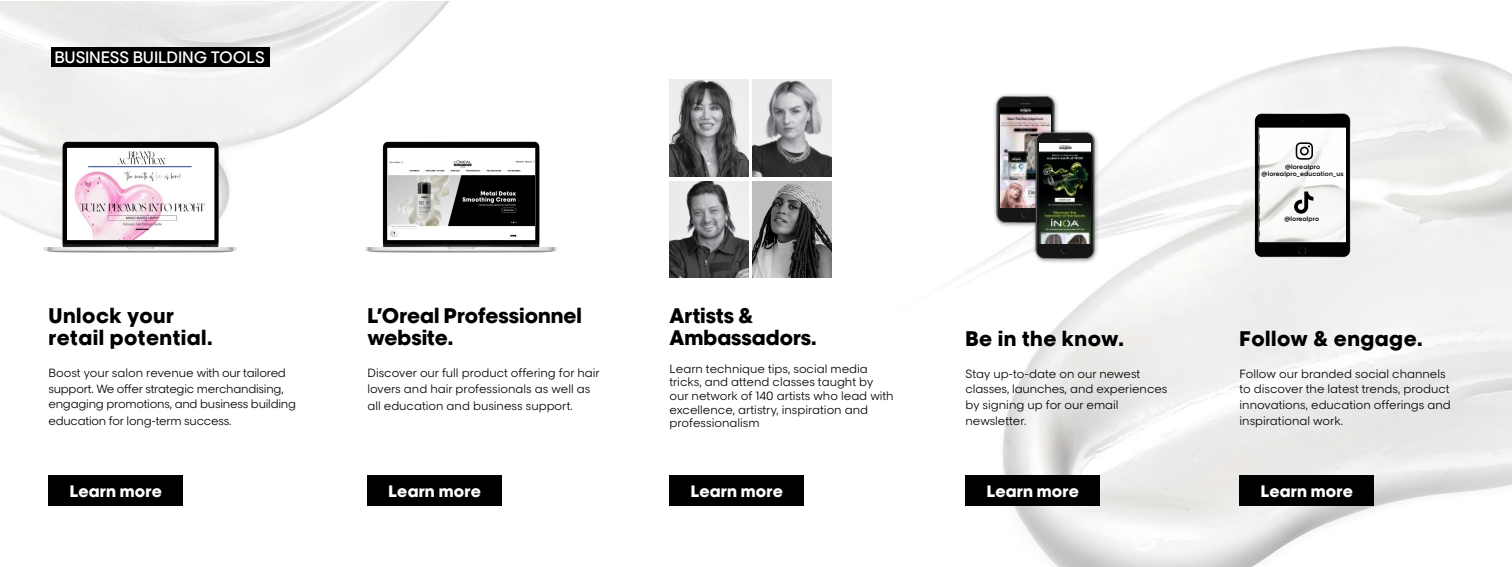
<style>
.page{position:relative;width:1512px;height:567px;background:#fff}
.page>*{position:absolute;margin:0;border:0;box-sizing:border-box;transform-origin:0 0}
.t1{font:20.12px/22.8px "LOREAL PRO 5 Bold";letter-spacing:.025em;color:#000}
.t2{font:20.12px/22.8px "LOREAL PRO 5 Bold";letter-spacing:.005em;color:#000}
.t3{font:15.75px "LOREAL PRO 5 Bold";letter-spacing:.01em;color:#fff}
.t4{font:15.75px "LOREAL PRO 3 Medium";letter-spacing:-.01em;color:#fff}
.t5{font:11.38px/15.8px "LOREAL PRO 2 Book";color:#000}
.t6{font:11.38px/15.8px "LOREAL PRO 2 Book";letter-spacing:-.02em;color:#000}
.t7{font:700 6.12px/7.4px "LOREAL PRO 4 Semi";letter-spacing:.015em;color:#000;text-align:center}
</style>
<div class="page">
<img style="left:958px;top:46px;width:554px;height:521px">
<img style="left:1px;top:1px;width:471px;height:252px">
<img style="left:365px;top:142px;width:192px;height:110px">
<div style="left:388px;top:149px;width:147px;height:91px;background:#fff"></div>
<img style="left:388px;top:160px;width:147px;height:76px">
<div style="left:367px;top:476px;width:135px;height:30px;background:#000"></div>
<div style="left:993px;top:92px;width:67px;height:136px;background:#000;opacity:.45"></div>
<img style="left:993px;top:84px;width:68px;height:139px">
<img style="left:1000px;top:108px;width:51px;height:99px">
<div style="left:1032px;top:129px;width:67px;height:135px;background:#000;opacity:.45"></div>
<img style="left:1032px;top:120px;width:68px;height:140px">
<img style="left:1040px;top:144px;width:50px;height:99px">
<div style="left:965px;top:476px;width:135px;height:30px;background:#000"></div>
<div style="left:670px;top:476px;width:134px;height:30px;background:#000"></div>
<div style="left:51px;top:48px;width:219px;height:19px;background:#000"></div>
<div style="left:1240px;top:476px;width:134px;height:30px;background:#000"></div>
<img style="left:1255px;top:113px;width:95px;height:144px">
<img style="left:1259px;top:127px;width:86px;height:115px">
<svg style="left:1296px;top:142px;width:17px;height:18px"></svg>
<svg style="left:1294px;top:192px;width:19px;height:22px"></svg>
<img style="left:44px;top:142px;width:193px;height:110px">
<div style="left:67px;top:149px;width:147px;height:91px;background:#fff"></div>
<img style="left:74px;top:167px;width:131px;height:73px">
<img style="left:118px;top:151px;width:47px;height:13px">
<hr style="left:88px;top:166px;width:104px;height:1px;background:#25408f">
<div style="left:48px;top:476px;width:135px;height:30px;background:#000"></div>
<img style="left:753px;top:80px;width:78px;height:96px">
<img style="left:670px;top:181px;width:78px;height:97px">
<img style="left:670px;top:80px;width:78px;height:96px">
<img style="left:753px;top:181px;width:78px;height:97px">
<h2 class="t4" style="left:54px;top:46px;width:212px">BUSINESS BUILDING TOOLS</h2>
<h1 class="t1" style="left:48px;top:303px;width:166px">Unlock your retail potential.</h1>
<p class="t6" style="left:48px;top:364px;width:249px">Boost your salon revenue with our tailored support. We offer strategic merchandising, engaging promotions, and business building</p>
<p class="t6" style="left:48px;top:412px;width:184px">education for long-term success.</p>
<h2 class="t3" style="left:70px;top:479px;width:94px">Learn more</h2>
<h1 class="t2" style="left:367px;top:303px;width:216px">L’Oreal Professionnel website.</h1>
<p class="t5" style="left:367px;top:364px;width:234px">Discover our full product offering for hair lovers and hair professionals as well as</p>
<p class="t5" style="left:367px;top:397px;width:207px">all education and business support.</p>
<h2 class="t3" style="left:389px;top:479px;width:94px">Learn more</h2>
<h1 class="t2" style="left:670px;top:303px;width:149px">Artists &amp;<br>Ambassadors.</h1>
<p class="t5" style="left:670px;top:361px;width:226px;line-height:13.7px">Learn technique tips, social media tricks, and attend classes taught by our network of 140 artists who lead with excellence, artistry, inspiration and professionalism</p>
<h1 class="t1" style="left:965px;top:326px;width:160px">Be in the know.</h1>
<p class="t5" style="left:965px;top:365px;width:204px">Stay up-to-date on our newest classes, launches, and experiences by signing up for our email newsletter.</p>
<h2 class="t3" style="left:691px;top:479px;width:94px">Learn more</h2>
<h2 class="t3" style="left:987px;top:479px;width:94px">Learn more</h2>
<p class="t7" style="left:1262px;top:162px;width:83px">@lorealpro @lorealpro_education_us</p>
<p class="t7" style="left:1285px;top:215px;width:36px">@lorealpro</p>
<h1 class="t1" style="left:1240px;top:326px;width:185px">Follow &amp; engage.</h1>
<p class="t5" style="left:1240px;top:365px;width:213px">Follow our branded social channels to discover the latest trends, product innovations, education offerings and inspirational work.</p>
<h2 class="t3" style="left:1261px;top:479px;width:94px">Learn more</h2>
</div>
